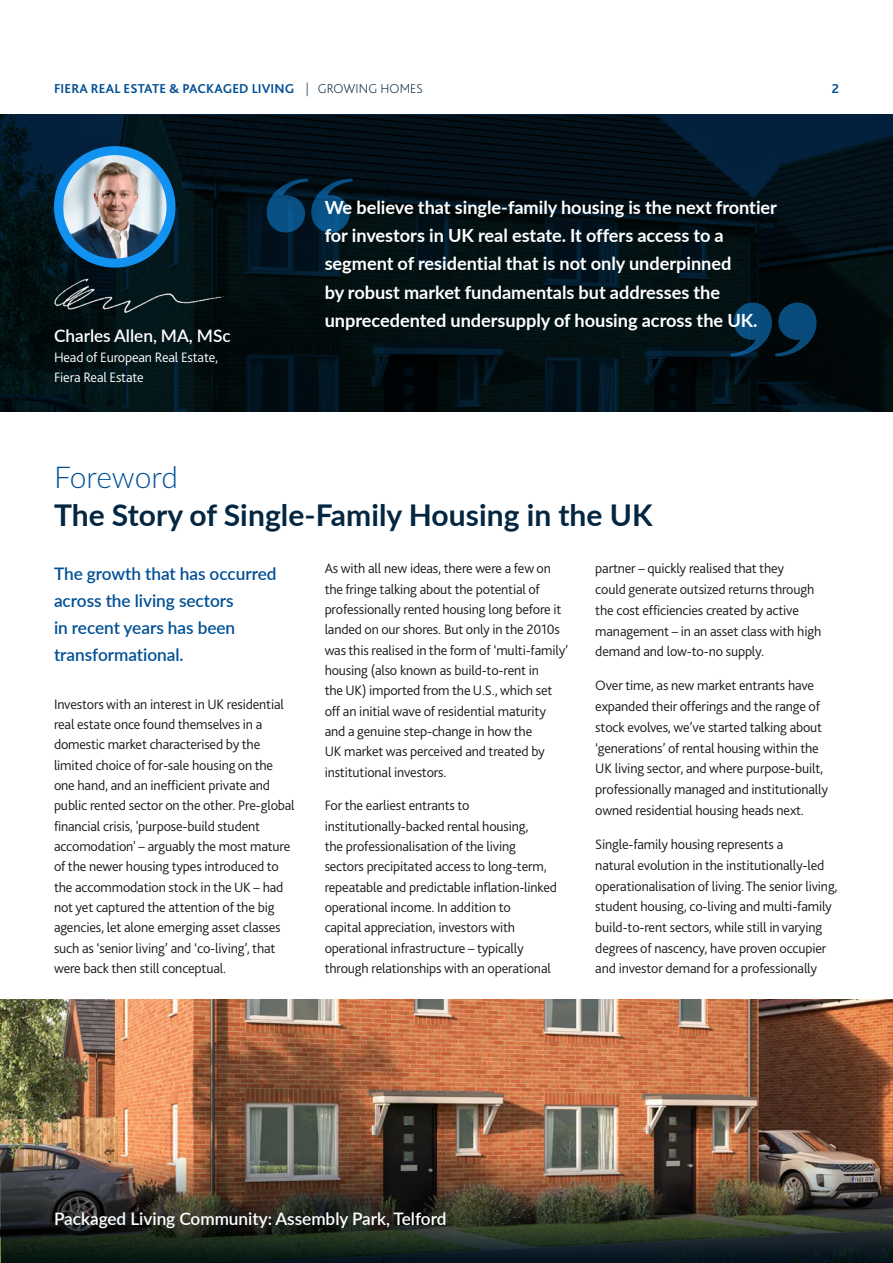
<style>
.page{position:relative;width:893px;height:1263px;background:#fff}
.page>*{position:absolute;margin:0;border:0;box-sizing:border-box;transform-origin:0 0}
.H3___WP23{font:700 30px/37.7px "Lato";letter-spacing:.005em;color:#042641}
.Lede-B__Light____WP23{font:700 18.15px/28.5px "Lato";color:#fff}
.Lede-A__Bold____WP23{font:600 17.25px/27.2px "Lato";color:#005096}
.Lede-A__Bold____WP23-2{font:600 17.25px "Lato";color:#fff}
.Body_No_Indent__90__Black__EN___WP23{font:300 14.25px/20.4px "Bliss 2";letter-spacing:-.01em;color:#1a1a1a}
.Body_No_Indent__90__Black__EN___WP23-2{font:300 14.25px/20.2px "Bliss 2";letter-spacing:-.01em;color:#fff}
.t1{font:700 13.5px "Bliss 2";letter-spacing:.01em;color:#005096}
.s1{font-weight:200;color:#042641}
.s2{font-weight:300;color:#005096}
</style>
<div class="page">
<img style="left:0;top:999px;width:893px;height:264px">
<svg style="left:0;top:114px;width:893px;height:298px;background:#021017"></svg>
<svg style="left:267px;top:179px;width:86px;height:54px;background:#053556"></svg>
<svg style="left:731px;top:303px;width:86px;height:54px;background:#05304d"></svg>
<img style="left:63px;top:152px;width:108px;height:111px">
<div style="left:54px;top:146px;width:122px;height:122px;border:9px solid #1191f0;border-radius:50%"></div>
<img style="left:45px;top:274px;width:188px;height:43px">
<hr style="left:54px;top:114px;width:785px;height:1px;background:#042641">
<img style="left:1px;top:1155px;width:892px;height:108px">
<p class="t1" style="left:54px;top:80px;width:370px">FIERA REAL ESTATE &amp; PACKAGED LIVING <span class="s1">| GROWING HOMES</span></p>
<p class="t1" style="left:832px;top:80px;width:9px">2</p>
<p class="Lede-A__Bold____WP23-2" style="left:54px;top:323px;width:178px">Charles Allen, MA, MSc</p>
<p class="Body_No_Indent__90__Black__EN___WP23-2" style="left:54px;top:347px;width:166px">Head of European Real Estate,<br>Fiera Real Estate</p>
<p class="Lede-B__Light____WP23" style="left:325px;top:192px;width:454px">We believe that single‑family housing is the next frontier for investors in UK real estate. It offers access to a segment of residential that is not only underpinned<br>by robust market fundamentals but addresses the unprecedented undersupply of housing across the UK.</p>
<p class="H3___WP23" style="left:54px;top:457px;width:600px"><span class="s2">Foreword<br></span>The Story of Single‑Family Housing in the UK</p>
<p class="Lede-A__Bold____WP23" style="left:54px;top:559px;width:224px">The growth that has occurred across the living sectors<br>in recent years has been transformational.</p>
<p class="Body_No_Indent__90__Black__EN___WP23" style="left:54px;top:693px;width:242px">Investors with an interest in UK residential real estate once found themselves in a domestic market characterised by the limited choice of for‑sale housing on the one hand, and an inefficient private and public rented sector on the other. Pre-global financial crisis, 'purpose-build student accomodation' – arguably the most mature of the newer housing types introduced to the accommodation stock in the UK – had not yet captured the attention of the big agencies, let alone emerging asset classes such as ‘senior living’ and ‘co‑living’, that were back then still conceptual.</p>
<p class="Body_No_Indent__90__Black__EN___WP23" style="left:325px;top:558px;width:245px">As with all new ideas, there were a few on the fringe talking about the potential of professionally rented housing long before it landed on our shores. But only in the 2010s was this realised in the form of ‘multi‑family’ housing (also known as build‑to‑rent in<br>the UK) imported from the U.S., which set off an initial wave of residential maturity and a genuine step‑change in how the<br>UK market was perceived and treated by institutional investors.</p>
<p class="Body_No_Indent__90__Black__EN___WP23" style="left:325px;top:795px;width:234px">For the earliest entrants to institutionally‑backed rental housing,<br>the professionalisation of the living sectors precipitated access to long‑term, repeatable and predictable inflation‑linked operational income. In addition to<br>capital appreciation, investors with operational infrastructure – typically through relationships with an operational</p>
<p class="Body_No_Indent__90__Black__EN___WP23" style="left:595px;top:558px;width:227px">partner – quickly realised that they<br>could generate outsized returns through the cost efficiencies created by active management – in an asset class with high demand and low‑to‑no supply.</p>
<p class="Body_No_Indent__90__Black__EN___WP23" style="left:595px;top:675px;width:234px">Over time, as new market entrants have expanded their offerings and the range of stock evolves, we’ve started talking about ‘generations’ of rental housing within the UK living sector, and where purpose‑built, professionally managed and institutionally owned residential housing heads next.</p>
<p class="Body_No_Indent__90__Black__EN___WP23" style="left:595px;top:834px;width:244px">Single‑family housing represents a<br>natural evolution in the institutionally‑led operationalisation of living. The senior living, student housing, co‑living and multi‑family build‑to‑rent sectors, while still in varying degrees of nascency, have proven occupier and investor demand for a professionally</p>
<p class="Lede-A__Bold____WP23-2" style="left:54px;top:1206px;width:394px">Packaged Living Community: Assembly Park, Telford</p>
</div>
